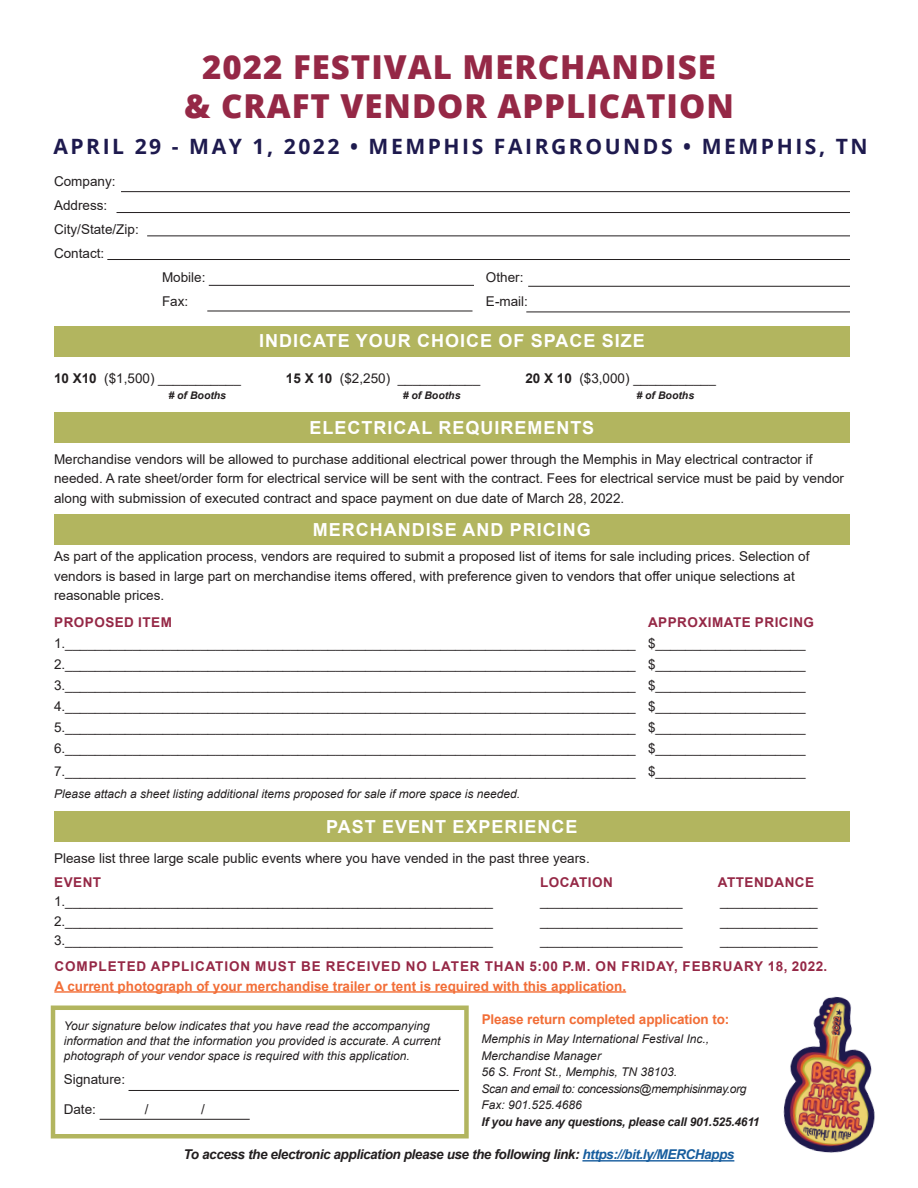
<style>
.page{position:relative;width:918px;height:1188px;background:#fff}
.page>*{position:absolute;margin:0;border:0;box-sizing:border-box;transform-origin:0 0}
.t1{font:800 33px/39.6px "Open Sans";letter-spacing:.03em;color:#952846;text-align:center}
.t2{font:700 21.15px "Open Sans";letter-spacing:.12em;color:#1e1a4e}
.t3{font:700 18px "Arial";letter-spacing:.055em;color:#fff}
.t4{font:13.5px/21px "Arial";color:#231f20}
.t5{font:700 13.5px "Arial";color:#f26e37}
.t6{font:italic 700 13.5px "Arial";letter-spacing:-.03em;color:#231f20}
.t7{font:700 13.5px "Arial";letter-spacing:.065em;color:#952846}
.t8{font:700 13.5px "Arial";letter-spacing:.035em;color:#952846}
.t9{font:italic 12px/16.5px "Arial";color:#231f20}
.t10{font:italic 700 12px "Arial";letter-spacing:-.02em;color:#231f20}
.t11{font:italic 700 10.5px "Arial";color:#231f20}
.s1{font-weight:700}
.s2{color:#175d9e}
</style>
<div class="page">
<div style="left:55px;top:326px;width:795px;height:30px;background:#b2b55f"></div>
<hr style="left:121px;top:191px;width:797px;height:1px;background:#231f20">
<hr style="left:117px;top:212px;width:799px;height:1px;background:#231f20">
<hr style="left:147px;top:236px;width:771px;height:1px;background:#231f20">
<hr style="left:107px;top:259px;width:811px;height:1px;background:#231f20">
<hr style="left:209px;top:285px;width:265px;height:1px;background:#231f20">
<hr style="left:207px;top:311px;width:266px;height:1px;background:#231f20">
<hr style="left:528px;top:286px;width:336px;height:1px;background:#231f20">
<hr style="left:526px;top:312px;width:336px;height:1px;background:#231f20">
<hr style="left:54px;top:991px;width:572px;height:2px;background:#f26e37">
<div style="left:55px;top:413px;width:795px;height:30px;background:#b2b55f"></div>
<div style="left:55px;top:515px;width:795px;height:30px;background:#b2b55f"></div>
<div style="left:55px;top:812px;width:795px;height:30px;background:#b2b55f"></div>
<hr style="left:129px;top:1090px;width:330px;height:1px;background:#231f20">
<hr style="left:100px;top:1119px;width:150px;height:1px;background:#231f20">
<div style="left:51px;top:1006px;width:418px;height:132px;border:4px solid #b2b55f"></div>
<div style="left:850px;top:168px;width:68px;height:151px;background:#fff"></div>
<hr style="left:582px;top:1160px;width:152px;height:2px;background:#175d9e">
<img style="left:783px;top:996px;width:92px;height:157px">
<h1 class="t1" style="left:184px;top:45px;width:551px">2022 FESTIVAL MERCHANDISE<br>&amp; CRAFT VENDOR APPLICATION</h1>
<h2 class="t2" style="left:53px;top:131px;width:816px">APRIL 29 - MAY 1, 2022 • MEMPHIS FAIRGROUNDS • MEMPHIS, TN</h2>
<p class="t4" style="left:54px;top:170px;width:86px;line-height:24px">Company:<br>Address:<br>City/State/Zip:<br>Contact:</p>
<p class="t4" style="left:162px;top:267px;width:45px">Mobile:</p>
<p class="t4" style="left:486px;top:267px;width:39px">Other:</p>
<p class="t4" style="left:162px;top:291px;width:28px">Fax:</p>
<p class="t4" style="left:486px;top:291px;width:43px">E-mail:</p>
<h3 class="t3" style="left:259px;top:328px;width:387px">INDICATE YOUR CHOICE OF SPACE SIZE</h3>
<p class="t4" style="left:54px;top:368px;width:188px"><span class="s1">10 X10</span> ($1,500) ___________</p>
<p class="t4" style="left:286px;top:368px;width:196px"><span class="s1">15 X 10</span> ($2,250) ___________</p>
<p class="t4" style="left:525px;top:368px;width:192px"><span class="s1">20 X 10</span> ($3,000) ___________</p>
<p class="t11" style="left:168px;top:388px;width:59px"># of Booths</p>
<p class="t11" style="left:403px;top:388px;width:59px"># of Booths</p>
<p class="t11" style="left:636px;top:388px;width:59px"># of Booths</p>
<h3 class="t3" style="left:310px;top:415px;width:286px">ELECTRICAL REQUIREMENTS</h3>
<p class="t4" style="left:54px;top:449px;width:792px;line-height:19.5px">Merchandise vendors will be allowed to purchase additional electrical power through the Memphis in May electrical contractor if needed. A rate sheet/order form for electrical service will be sent with the contract. Fees for electrical service must be paid by vendor along with submission of executed contract and space payment on due date of March 28, 2022.</p>
<h3 class="t3" style="left:313px;top:517px;width:279px">MERCHANDISE AND PRICING</h3>
<p class="t4" style="left:54px;top:547px;width:757px;line-height:19.5px">As part of the application process, vendors are required to submit a proposed list of items for sale including prices. Selection of vendors is based in large part on merchandise items offered, with preference given to vendors that offer unique selections at reasonable prices.</p>
<p class="t8" style="left:54px;top:613px;width:119px">PROPOSED ITEM</p>
<p class="t8" style="left:648px;top:613px;width:168px">APPROXIMATE PRICING</p>
<p class="t4" style="left:54px;top:633px;width:753px;text-align:justify">1.____________________________________________________________________________ $____________________ 2.____________________________________________________________________________ $____________________ 3.____________________________________________________________________________ $____________________ 4.____________________________________________________________________________ $____________________ 5.____________________________________________________________________________ $____________________ 6.____________________________________________________________________________ $____________________</p>
<p class="t4" style="left:54px;top:761px;width:753px">7.____________________________________________________________________________ $____________________</p>
<p class="t9" style="left:54px;top:786px;width:468px">Please attach a sheet listing additional items proposed for sale if more space is needed.</p>
<h3 class="t3" style="left:326px;top:814px;width:253px">PAST EVENT EXPERIENCE</h3>
<p class="t4" style="left:54px;top:848px;width:537px">Please list three large scale public events where you have vended in the past three years.</p>
<p class="t8" style="left:54px;top:873px;width:48px">EVENT</p>
<p class="t8" style="left:540px;top:873px;width:74px">LOCATION</p>
<p class="t8" style="left:718px;top:873px;width:98px">ATTENDANCE</p>
<p class="t4" style="left:54px;top:891px;width:441px">1._________________________________________________________</p>
<p class="t4" style="left:540px;top:891px;width:144px">___________________</p>
<p class="t4" style="left:720px;top:891px;width:99px">_____________</p>
<p class="t4" style="left:54px;top:911px;width:441px">2._________________________________________________________</p>
<p class="t4" style="left:540px;top:911px;width:144px">___________________</p>
<p class="t4" style="left:720px;top:911px;width:99px">_____________</p>
<p class="t4" style="left:54px;top:930px;width:441px">3._________________________________________________________</p>
<p class="t4" style="left:540px;top:930px;width:144px">___________________</p>
<p class="t4" style="left:720px;top:930px;width:99px">_____________</p>
<p class="t7" style="left:55px;top:957px;width:774px">COMPLETED APPLICATION MUST BE RECEIVED NO LATER THAN 5:00 P.M. ON FRIDAY, FEBRUARY 18, 2022.</p>
<p class="t5" style="left:54px;top:976px;width:573px">A current photograph of your merchandise trailer or tent is required with this application.</p>
<p class="t9" style="left:64px;top:1019px;width:378px;line-height:15px">Your signature below indicates that you have read the accompanying information and that the information you provided is accurate. A current photograph of your vendor space is required with this application.</p>
<p class="t4" style="left:64px;top:1069px;width:63px">Signature:</p>
<p class="t4" style="left:64px;top:1099px;width:34px">Date:</p>
<p class="t4" style="left:145px;top:1099px;width:5px">/</p>
<p class="t4" style="left:201px;top:1099px;width:5px">/</p>
<p class="t5" style="left:482px;top:1010px;width:249px">Please return completed application to:</p>
<p class="t9" style="left:482px;top:1031px;width:266px">Memphis in May International Festival Inc., Merchandise Manager<br>56 S. Front St., Memphis, TN 38103.<br>Scan and email to: concessions@memphisinmay.org Fax: 901.525.4686</p>
<p class="t10" style="left:482px;top:1113px;width:279px">If you have any questions, please call 901.525.4611</p>
<p class="t6" style="left:184px;top:1146px;width:552px">To access the electronic application please use the following link: <span class="s2">https://bit.ly/MERCHapps</span></p>
</div>
